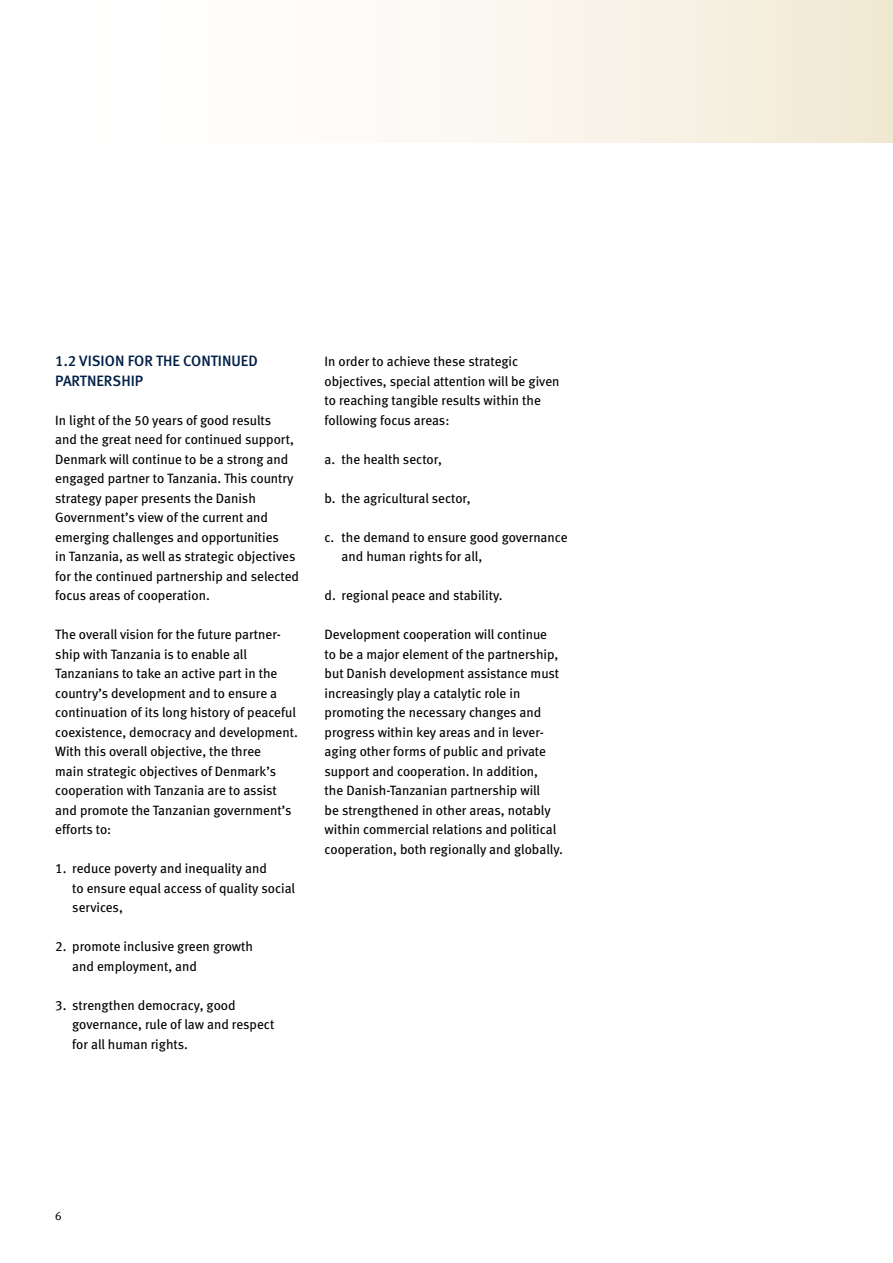
<style>
.page{position:relative;width:893px;height:1263px;background:#fff}
.page>*{position:absolute;margin:0;border:0;box-sizing:border-box;transform-origin:0 0}
.Brød_HF_versaler{font:15px/19.5px "Meta Medium LF";color:#001f47}
.Body_Meta{font:13.5px/19.5px "Meta Book LF";color:#000}
.t1{font:12px "Meta Plus Normal Caps";color:#000}
</style>
<div class="page">
<div style="left:0;top:0;width:893px;height:142px;background:linear-gradient(to right,#fff,#f3ebd9)"></div>
<p class="Brød_HF_versaler" style="left:55px;top:351px;width:204px">1.2 VISION FOR THE CONTINUED<br>PARTNERSHIP</p>
<p class="Body_Meta" style="left:55px;top:410px;width:245px">In light of the 50 years of good results<br>and the great need for continued support, Denmark will continue to be a strong and engaged partner to Tanzania. This country strategy paper presents the Danish Government’s view of the current and emerging challenges and opportunities<br>in Tanzania, as well as strategic objectives for the continued partnership and selected focus areas of cooperation.</p>
<p class="Body_Meta" style="left:55px;top:624px;width:244px">The overall vision for the future partner&shy;ship with Tanzania is to enable all Tanzanians to take an active part in the country’s development and to ensure a continuation of its long history of peaceful coexistence, democracy and development.<br>With this overall objective, the three<br>main strategic objectives of Denmark’s cooperation with Tanzania are to assist and promote the Tanzanian government’s efforts to:</p>
<p class="Body_Meta" style="left:72px;top:858px;width:224px;text-indent:-17px">1. reduce poverty and inequality and<br>to ensure equal access of quality social services,</p>
<p class="Body_Meta" style="left:72px;top:936px;width:182px;text-indent:-17px">2. promote inclusive green growth and employment, and</p>
<p class="Body_Meta" style="left:72px;top:995px;width:204px;text-indent:-17px">3. strengthen democracy, good governance, rule of law and respect for all human rights.</p>
<p class="Body_Meta" style="left:325px;top:351px;width:236px">In order to achieve these strategic objectives, special attention will be given to reaching tangible results within the following focus areas:</p>
<p class="Body_Meta" style="left:325px;top:449px;width:119px">a. the health sector,</p>
<p class="Body_Meta" style="left:325px;top:488px;width:148px">b. the agricultural sector,</p>
<p class="Body_Meta" style="left:342px;top:527px;width:227px;text-indent:-17px">c. the demand to ensure good governance and human rights for all,</p>
<p class="Body_Meta" style="left:325px;top:585px;width:180px">d. regional peace and stability.</p>
<p class="Body_Meta" style="left:325px;top:624px;width:240px">Development cooperation will continue<br>to be a major element of the partnership, but Danish development assistance must increasingly play a catalytic role in promoting the necessary changes and progress within key areas and in lever&shy;aging other forms of public and private support and cooperation. In addition,<br>the Danish-Tanzanian partnership will<br>be strengthened in other areas, notably within commercial relations and political cooperation, both regionally and globally.</p>
<p class="t1" style="left:55px;top:1209px;width:8px">6</p>
</div>
